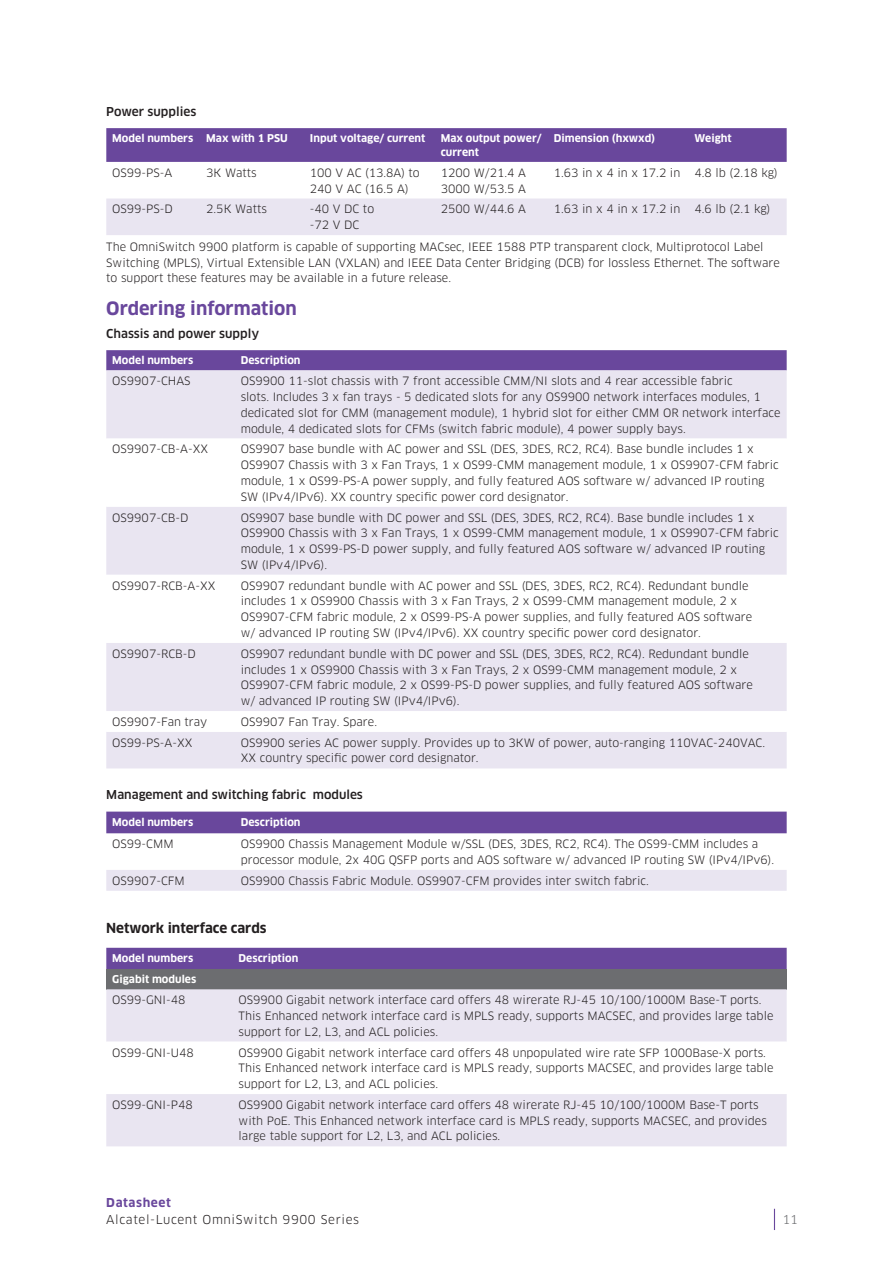
<style>
.page{position:relative;width:893px;height:1263px;background:#fff}
.page>*{position:absolute;margin:0;border:0;box-sizing:border-box;transform-origin:0 0}
.t1{font:700 18px "Clan OT";color:#69479c}
.t2{font:700 13.5px "Clan OT";letter-spacing:-.005em;color:#231f20}
.t3{font:500 12px "Clan OT";color:#231f20}
.t4{font:12px "Clan OT";letter-spacing:.05em;color:#231f20}
.t5{font:700 12px "Clan OT";letter-spacing:.05em;color:#69479c}
.t6{font:12px "Clan OT";color:#6c6d70}
.t7{font:11.25px/15.8px "Clan OT";color:#231f20}
.t8{font:700 10.5px/13.5px "Clan OT";color:#fff}
</style>
<div class="page">
<svg style="left:774px;top:1209px;width:1px;height:21px"></svg>
<div style="left:106px;top:128px;width:681px;height:34px;background:#69479c"></div>
<div style="left:106px;top:198px;width:681px;height:37px;background:#e9e5f1"></div>
<div style="left:106px;top:350px;width:681px;height:20px;background:#69479c"></div>
<div style="left:106px;top:370px;width:681px;height:398px;background:#e9e5f1"></div>
<svg style="left:106px;top:439px;width:681px;height:293px"></svg>
<div style="left:106px;top:812px;width:681px;height:21px;background:#69479c"></div>
<div style="left:106px;top:870px;width:681px;height:21px;background:#e9e5f1"></div>
<div style="left:106px;top:948px;width:681px;height:21px;background:#69479c"></div>
<div style="left:106px;top:969px;width:681px;height:20px;background:#6c6d70"></div>
<div style="left:106px;top:989px;width:681px;height:157px;background:#e9e5f1"></div>
<svg style="left:106px;top:1042px;width:681px;height:52px"></svg>
<p class="t3" style="left:106px;top:104px;width:92px">Power supplies</p>
<p class="t8" style="left:112px;top:132px;width:177px">Model numbers Max with 1 PSU</p>
<p class="t8" style="left:310px;top:132px;width:117px">Input voltage/ current</p>
<p class="t8" style="left:441px;top:132px;width:102px">Max output power/ current</p>
<p class="t8" style="left:554px;top:132px;width:103px">Dimension (hxwxd)</p>
<p class="t8" style="left:694px;top:132px;width:39px">Weight</p>
<p class="t7" style="left:112px;top:165px;width:62px">OS99-PS-A</p>
<p class="t7" style="left:206px;top:165px;width:52px">3K Watts</p>
<p class="t7" style="left:310px;top:165px;width:111px">100 V AC (13.8A) to<br>240 V AC (16.5 A)</p>
<p class="t7" style="left:441px;top:165px;width:87px">1200 W/21.4 A<br>3000 W/53.5 A</p>
<p class="t7" style="left:554px;top:165px;width:128px">1.63 in x 4 in x 17.2 in</p>
<p class="t7" style="left:694px;top:165px;width:85px">4.8 lb (2.18 kg)</p>
<p class="t7" style="left:112px;top:201px;width:62px">OS99-PS-D</p>
<p class="t7" style="left:206px;top:201px;width:62px">2.5K Watts</p>
<p class="t7" style="left:310px;top:201px;width:66px">-40 V DC to -72 V DC</p>
<p class="t7" style="left:441px;top:201px;width:87px">2500 W/44.6 A</p>
<p class="t7" style="left:554px;top:201px;width:128px">1.63 in x 4 in x 17.2 in</p>
<p class="t7" style="left:694px;top:201px;width:78px">4.6 lb (2.1 kg)</p>
<p class="t7" style="left:106px;top:239px;width:675px">The OmniSwitch 9900 platform is capable of supporting MACsec, IEEE 1588 PTP transparent clock, Multiprotocol Label<br>Switching (MPLS), Virtual Extensible LAN (VXLAN) and IEEE Data Center Bridging (DCB) for lossless Ethernet. The software to support these features may be available in a future release.</p>
<h1 class="t1" style="left:106px;top:298px;width:192px">Ordering information</h1>
<p class="t3" style="left:106px;top:326px;width:154px">Chassis and power supply</p>
<p class="t8" style="left:112px;top:354px;width:82px">Model numbers</p>
<p class="t8" style="left:241px;top:354px;width:61px">Description</p>
<p class="t7" style="left:112px;top:373px;width:80px">OS9907-CHAS</p>
<p class="t7" style="left:241px;top:373px;width:541px">OS9900 11-slot chassis with 7 front accessible CMM/NI slots and 4 rear accessible fabric<br>slots. Includes 3 x fan trays - 5 dedicated slots for any OS9900 network interfaces modules, 1 dedicated slot for CMM (management module), 1 hybrid slot for either CMM OR network interface module, 4 dedicated slots for CFMs (switch fabric module), 4 power supply bays.</p>
<p class="t7" style="left:112px;top:441px;width:97px">OS9907-CB-A-XX</p>
<p class="t7" style="left:241px;top:441px;width:540px">OS9907 base bundle with AC power and SSL (DES, 3DES, RC2, RC4). Base bundle includes 1 x OS9907 Chassis with 3 x Fan Trays, 1 x OS99-CMM management module, 1 x OS9907-CFM fabric module, 1 x OS99-PS-A power supply, and fully featured AOS software w/ advanced IP routing SW (IPv4/IPv6). XX country specific power cord designator.</p>
<p class="t7" style="left:112px;top:509px;width:78px">OS9907-CB-D</p>
<p class="t7" style="left:241px;top:509px;width:540px">OS9907 base bundle with DC power and SSL (DES, 3DES, RC2, RC4). Base bundle includes 1 x OS9900 Chassis with 3 x Fan Trays, 1 x OS99-CMM management module, 1 x OS9907-CFM fabric module, 1 x OS99-PS-D power supply, and fully featured AOS software w/ advanced IP routing SW (IPv4/IPv6).</p>
<p class="t7" style="left:112px;top:578px;width:105px">OS9907-RCB-A-XX</p>
<p class="t7" style="left:241px;top:578px;width:513px">OS9907 redundant bundle with AC power and SSL (DES, 3DES, RC2, RC4). Redundant bundle includes 1 x OS9900 Chassis with 3 x Fan Trays, 2 x OS99-CMM management module, 2 x OS9907-CFM fabric module, 2 x OS99-PS-A power supplies, and fully featured AOS software w/ advanced IP routing SW (IPv4/IPv6). XX country specific power cord designator.</p>
<p class="t7" style="left:112px;top:646px;width:85px">OS9907-RCB-D</p>
<p class="t7" style="left:241px;top:646px;width:513px">OS9907 redundant bundle with DC power and SSL (DES, 3DES, RC2, RC4). Redundant bundle includes 1 x OS9900 Chassis with 3 x Fan Trays, 2 x OS99-CMM management module, 2 x OS9907-CFM fabric module, 2 x OS99-PS-D power supplies, and fully featured AOS software w/ advanced IP routing SW (IPv4/IPv6).</p>
<p class="t7" style="left:112px;top:714px;width:97px">OS9907-Fan tray</p>
<p class="t7" style="left:241px;top:714px;width:138px">OS9907 Fan Tray. Spare.</p>
<p class="t7" style="left:112px;top:735px;width:82px">OS99-PS-A-XX</p>
<p class="t7" style="left:241px;top:735px;width:526px">OS9900 series AC power supply. Provides up to 3KW of power, auto-ranging 110VAC-240VAC.<br>XX country specific power cord designator.</p>
<p class="t3" style="left:106px;top:788px;width:258px">Management and switching fabric modules</p>
<p class="t8" style="left:112px;top:815px;width:82px">Model numbers</p>
<p class="t8" style="left:241px;top:815px;width:61px">Description</p>
<p class="t7" style="left:112px;top:836px;width:63px">OS99-CMM</p>
<p class="t7" style="left:241px;top:836px;width:535px">OS9900 Chassis Management Module w/SSL (DES, 3DES, RC2, RC4). The OS99-CMM includes a processor module, 2x 40G QSFP ports and AOS software w/ advanced IP routing SW (IPv4/IPv6).</p>
<p class="t7" style="left:112px;top:873px;width:74px">OS9907-CFM</p>
<p class="t7" style="left:241px;top:873px;width:410px">OS9900 Chassis Fabric Module. OS9907-CFM provides inter switch fabric.</p>
<p class="t2" style="left:106px;top:920px;width:162px">Network interface cards</p>
<p class="t8" style="left:112px;top:951px;width:82px">Model numbers</p>
<p class="t8" style="left:239px;top:951px;width:61px">Description</p>
<p class="t8" style="left:112px;top:973px;width:85px">Gigabit modules</p>
<p class="t7" style="left:112px;top:992px;width:75px">OS99-GNI-48</p>
<p class="t7" style="left:239px;top:992px;width:536px">OS9900 Gigabit network interface card offers 48 wirerate RJ-45 10/100/1000M Base-T ports.<br>This Enhanced network interface card is MPLS ready, supports MACSEC, and provides large table support for L2, L3, and ACL policies.</p>
<p class="t7" style="left:112px;top:1044px;width:83px">OS99-GNI-U48</p>
<p class="t7" style="left:239px;top:1044px;width:536px">OS9900 Gigabit network interface card offers 48 unpopulated wire rate SFP 1000Base-X ports.<br>This Enhanced network interface card is MPLS ready, supports MACSEC, and provides large table support for L2, L3, and ACL policies.</p>
<p class="t7" style="left:112px;top:1097px;width:82px">OS99-GNI-P48</p>
<p class="t7" style="left:239px;top:1097px;width:530px">OS9900 Gigabit network interface card offers 48 wirerate RJ-45 10/100/1000M Base-T ports with PoE. This Enhanced network interface card is MPLS ready, supports MACSEC, and provides large table support for L2, L3, and ACL policies.</p>
<p class="t5" style="left:106px;top:1196px;width:66px">Datasheet</p>
<p class="t4" style="left:106px;top:1212px;width:254px">Alcatel-Lucent OmniSwitch 9900 Series</p>
<p class="t6" style="left:782px;top:1212px;width:17px">11</p>
</div>
